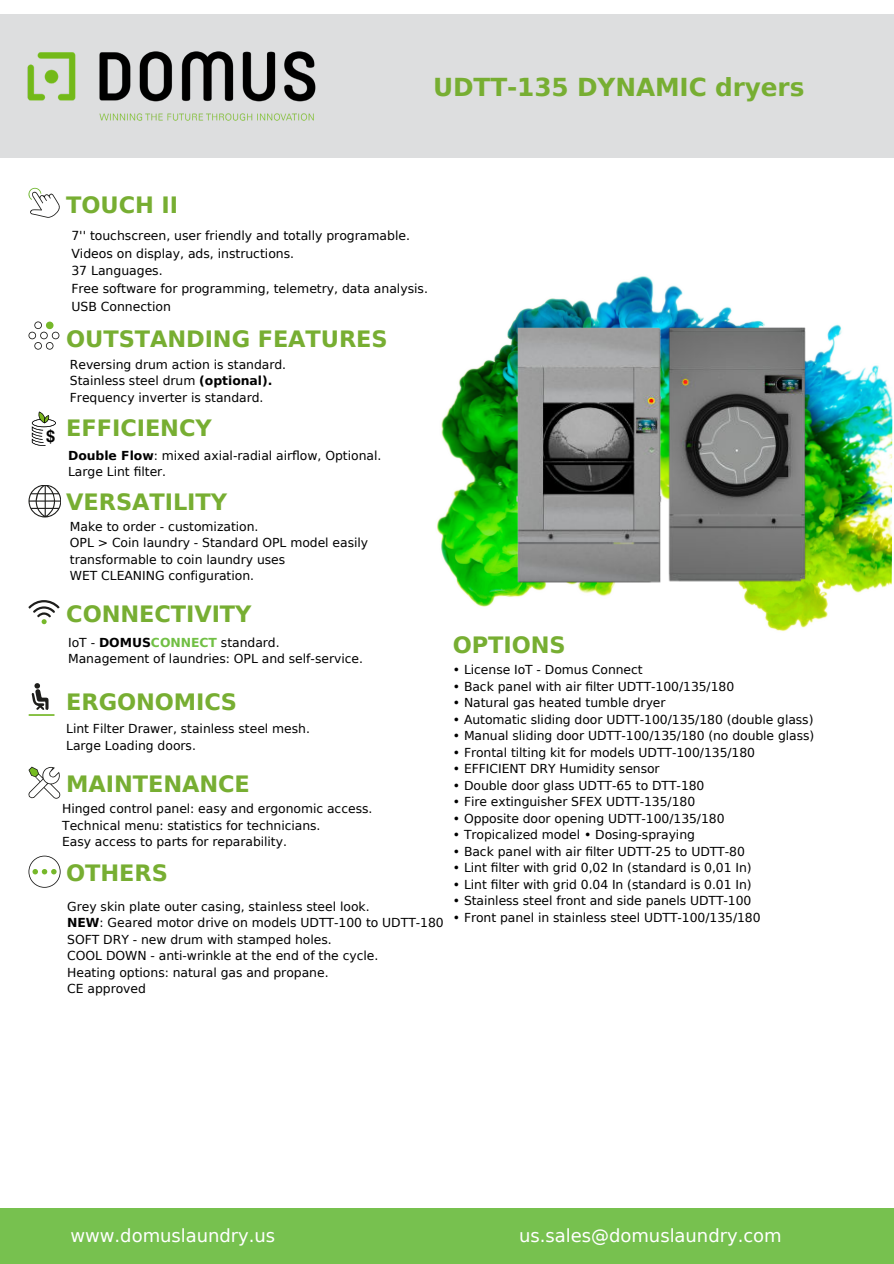
<style>
.page{position:relative;width:894px;height:1264px;background:#fff}
.page>*{position:absolute;margin:0;border:0;box-sizing:border-box;transform-origin:0 0}
.t1{font:700 24.75px "DejaVu Sans";letter-spacing:-.005em;color:#77ae32}
.t2{font:700 22.5px "DejaVu Sans";letter-spacing:-.005em;color:#77ae32}
.t3{font:18px "DejaVu Sans";color:#fff}
.t4{font:700 16.8px "Helvetica World";color:#000}
.t5{font:12.45px "DejaVu Sans";color:#000}
.t6{font:12.3px/16.5px "DejaVu Sans";letter-spacing:-.005em;color:#000}
.s1{font-weight:700}
.s2{font-weight:700;color:#71bf44}
</style>
<div class="page">
<img style="left:437px;top:324px;width:456px;height:307px">
<div style="left:0;top:14px;width:893px;height:143px;background:#dddedf"></div>
<img style="left:27px;top:51px;width:289px;height:70px">
<svg style="left:28px;top:485px;width:33px;height:32px"></svg>
<svg style="left:28px;top:766px;width:32px;height:32px"></svg>
<svg style="left:28px;top:188px;width:32px;height:30px"></svg>
<svg style="left:28px;top:683px;width:27px;height:33px"></svg>
<svg style="left:28px;top:600px;width:31px;height:24px"></svg>
<svg style="left:28px;top:855px;width:33px;height:32px"></svg>
<svg style="left:28px;top:321px;width:31px;height:28px"></svg>
<div style="left:0;top:1208px;width:893px;height:55px;background:#77c14f"></div>
<img style="left:502px;top:276px;width:313px;height:312px">
<svg style="left:32px;top:411px;width:24px;height:35px"></svg>
<div style="left:44px;top:429px;width:18px;height:15px;background:#fff"></div>
<p class="t1" style="left:433px;top:73px;width:372px">UDTT-135 DYNAMIC dryers</p>
<h3 class="t4" style="left:46px;top:422px;width:11px">$</h3>
<p class="t2" style="left:66px;top:192px;width:113px">TOUCH II</p>
<p class="t5" style="left:71px;top:228px;width:340px">7'' touchscreen, user friendly and totally programable.</p>
<p class="t5" style="left:71px;top:246px;width:224px">Videos on display, ads, instructions.</p>
<p class="t5" style="left:71px;top:264px;width:93px">37 Languages.</p>
<p class="t5" style="left:71px;top:281px;width:358px">Free software for programming, telemetry, data analysis.</p>
<p class="t5" style="left:71px;top:299px;width:101px">USB Connection</p>
<p class="t2" style="left:66px;top:326px;width:323px">OUTSTANDING FEATURES</p>
<p class="t6" style="left:70px;top:356px;width:218px">Reversing drum action is standard.</p>
<h1 class="t6" style="left:70px;top:372px;width:204px">Stainless steel drum <span class="s1">(optional).</span></h1>
<p class="t6" style="left:70px;top:389px;width:195px">Frequency inverter is standard.</p>
<p class="t2" style="left:66px;top:415px;width:147px">EFFICIENCY</p>
<p class="t6" style="left:68px;top:447px;width:315px"><span class="s1">Double Flow</span>: mixed axial-radial airflow, Optional.</p>
<h1 class="t6" style="left:68px;top:463px;width:100px">Large Lint filter.</h1>
<p class="t2" style="left:66px;top:489px;width:162px">VERSATILITY</p>
<p class="t6" style="left:70px;top:518px;width:190px">Make to order - customization.</p>
<p class="t6" style="left:70px;top:534px;width:300px">OPL &gt; Coin laundry - Standard OPL model easily transformable to coin laundry uses</p>
<h3 class="t6" style="left:70px;top:567px;width:186px">WET CLEANING configuration.</h3>
<p class="t2" style="left:66px;top:601px;width:187px">CONNECTIVITY</p>
<p class="t6" style="left:68px;top:634px;width:213px">IoT - <span class="s1">DOMUS</span><span class="s2">CONNECT</span> standard.</p>
<p class="t6" style="left:68px;top:650px;width:296px">Management of laundries: OPL and self-service.</p>
<p class="t2" style="left:66px;top:689px;width:172px">ERGONOMICS</p>
<p class="t6" style="left:66px;top:720px;width:245px">Lint Filter Drawer, stainless steel mesh.</p>
<p class="t6" style="left:66px;top:737px;width:131px">Large Loading doors.</p>
<h1 class="t2" style="left:66px;top:771px;width:185px">MAINTENANCE</h1>
<p class="t6" style="left:62px;top:801px;width:311px">Hinged control panel: easy and ergonomic access.</p>
<p class="t6" style="left:62px;top:817px;width:260px">Technical menu: statistics for technicians.</p>
<p class="t6" style="left:62px;top:834px;width:226px">Easy access to parts for reparability.</p>
<p class="t2" style="left:66px;top:860px;width:103px">OTHERS</p>
<p class="t6" style="left:67px;top:898px;width:304px">Grey skin plate outer casing, stainless steel look.</p>
<h1 class="t6" style="left:67px;top:914px;width:378px"><span class="s1">NEW</span>: Geared motor drive on models UDTT-100 to UDTT-180</h1>
<p class="t6" style="left:67px;top:931px;width:266px">SOFT DRY - new drum with stamped holes.</p>
<p class="t6" style="left:67px;top:947px;width:312px">COOL DOWN - anti-wrinkle at the end of the cycle.</p>
<p class="t6" style="left:67px;top:964px;width:263px">Heating options: natural gas and propane.</p>
<p class="t6" style="left:67px;top:980px;width:80px">CE approved</p>
<p class="t2" style="left:453px;top:631px;width:114px">OPTIONS</p>
<p class="t6" style="left:453px;top:661px;width:191px">• License IoT - Domus Connect</p>
<h1 class="t6" style="left:453px;top:678px;width:283px">• Back panel with air filter UDTT-100/135/180</h1>
<p class="t6" style="left:453px;top:694px;width:214px">• Natural gas heated tumble dryer</p>
<p class="t6" style="left:453px;top:711px;width:362px">• Automatic sliding door UDTT-100/135/180 (double glass)</p>
<h1 class="t6" style="left:453px;top:727px;width:363px">• Manual sliding door UDTT-100/135/180 (no double glass)</h1>
<p class="t6" style="left:453px;top:744px;width:303px">• Frontal tilting kit for models UDTT-100/135/180</p>
<p class="t6" style="left:453px;top:760px;width:208px">• EFFICIENT DRY Humidity sensor</p>
<p class="t6" style="left:453px;top:777px;width:253px">• Double door glass UDTT-65 to DTT-180</p>
<h1 class="t6" style="left:453px;top:793px;width:244px">• Fire extinguisher SFEX UDTT-135/180</h1>
<p class="t6" style="left:453px;top:810px;width:273px">• Opposite door opening UDTT-100/135/180</p>
<p class="t6" style="left:453px;top:826px;width:243px">• Tropicalized model • Dosing-spraying</p>
<p class="t6" style="left:453px;top:843px;width:293px">• Back panel with air filter UDTT-25 to UDTT-80</p>
<p class="t6" style="left:453px;top:859px;width:300px">• Lint filter with grid 0,02 In (standard is 0,01 In)</p>
<p class="t6" style="left:453px;top:876px;width:300px">• Lint filter with grid 0.04 In (standard is 0.01 In)</p>
<p class="t6" style="left:453px;top:892px;width:300px">• Stainless steel front and side panels UDTT-100</p>
<p class="t6" style="left:453px;top:909px;width:309px">• Front panel in stainless steel UDTT-100/135/180</p>
<p class="t3" style="left:71px;top:1225px;width:206px">www.domuslaundry.us</p>
<p class="t3" style="left:519px;top:1225px;width:264px">us.sales@domuslaundry.com</p>
</div>
